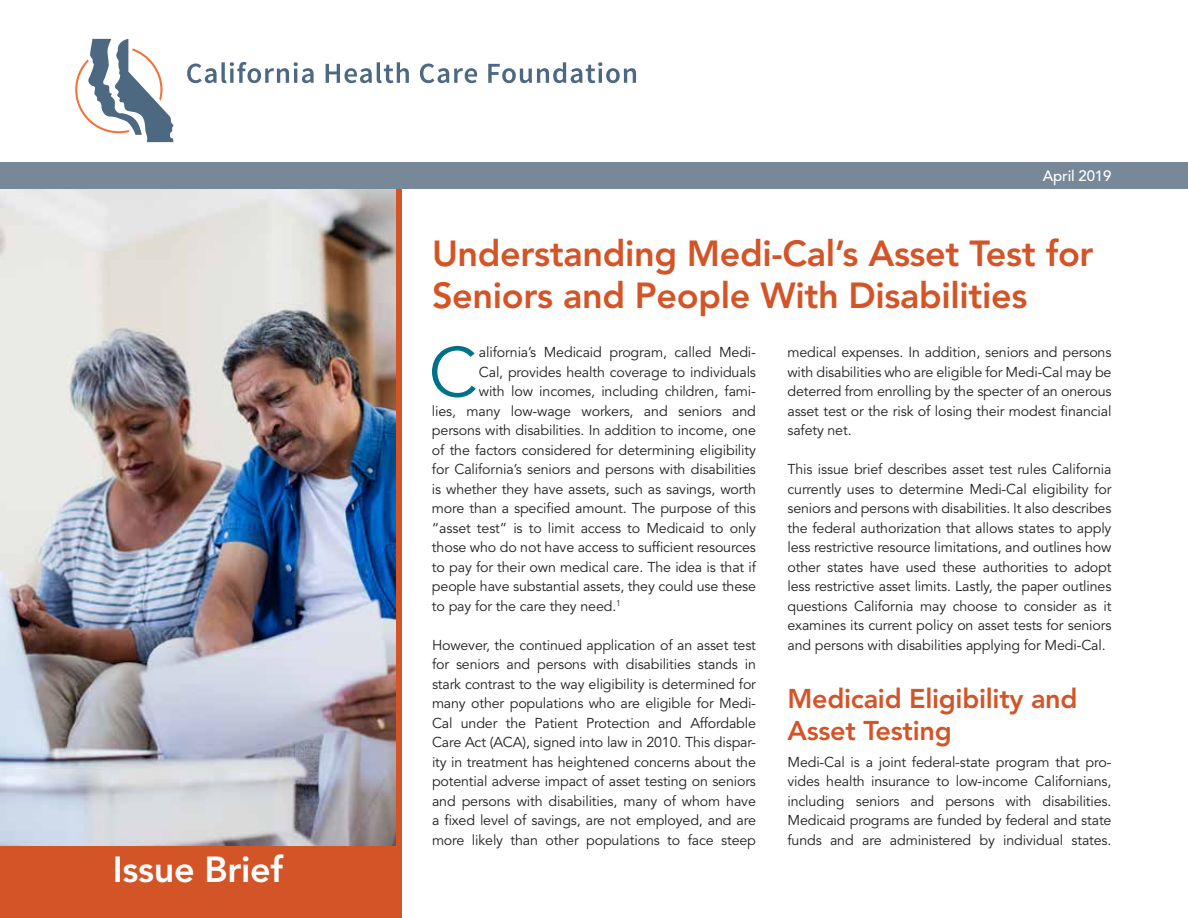
<style>
.page{position:relative;width:1188px;height:918px;background:#fff}
.page>*{position:absolute;margin:0;border:0;box-sizing:border-box;transform-origin:0 0}
.t1{font:69.3px "Avenir LT Std";color:#007188}
.t2{font:800 36px/42px "Avenir LT Std";letter-spacing:-.01em;color:#d35427}
.t3{font:800 36px "Avenir LT Std";letter-spacing:-.01em;color:#fff}
.t4{font:800 27px/31.5px "Avenir LT Std";letter-spacing:-.01em;color:#d35427}
.t5{font:500 15px "Avenir LT Std";letter-spacing:-.01em;color:#fff}
.t6{font:14.25px/19.5px "Avenir LT Std";letter-spacing:-.01em;color:#231f20;text-align:justify}
</style>
<div class="page">
<div style="left:0;top:189px;width:402px;height:729px;background:#d35427"></div>
<svg style="left:75px;top:39px;width:98px;height:103px"></svg>
<svg style="left:187px;top:62px;width:127px;height:21px"></svg>
<svg style="left:326px;top:62px;width:83px;height:21px"></svg>
<svg style="left:420px;top:64px;width:57px;height:19px"></svg>
<svg style="left:488px;top:62px;width:148px;height:21px"></svg>
<img style="left:0;top:189px;width:396px;height:657px">
<div style="left:0;top:162px;width:1188px;height:27px;background:#778898"></div>
<h2 class="t3" style="left:113px;top:848px;width:172px">Issue Brief</h2>
<p class="t5" style="left:1043px;top:167px;width:70px">April 2019</p>
<h2 class="t2" style="left:432px;top:232px;width:663px">Understanding Medi-Cal’s Asset Test for<br>Seniors and People With Disabilities</h2>
<h1 class="t1" style="left:429px;top:333px;width:50px">C</h1>
<p class="t6" style="left:479px;top:343px;width:279px">alifornia’s Medicaid program, called Medi-</p>
<p class="t6" style="left:787px;top:343px;width:326px">medical expenses. In addition, seniors and persons with disabilities who are eligible for Medi-Cal may be deterred from enrolling by the specter of an onerous asset test or the risk of losing their modest financial safety net.</p>
<p class="t6" style="left:787px;top:460px;width:326px">This issue brief describes asset test rules California currently uses to determine Medi-Cal eligibility for seniors and persons with disabilities. It also describes the federal authorization that allows states to apply less restrictive resource limitations, and outlines how other states have used these authorities to adopt less restrictive asset limits. Lastly, the paper outlines questions California may choose to consider as it examines its current policy on asset tests for seniors and persons with disabilities applying for Medi-Cal.</p>
<h3 class="t4" style="left:788px;top:683px;width:292px">Medicaid Eligibility and<br>Asset Testing</h3>
<p class="t6" style="left:788px;top:753px;width:326px">Medi-Cal is a joint federal-state program that pro&shy;vides health insurance to low-income Californians, including seniors and persons with disabilities.<br>Medicaid programs are funded by federal and state funds and are administered by individual states.</p>
<p class="t6" style="left:479px;top:363px;width:279px">Cal, provides health coverage to individuals</p>
<p class="t6" style="left:479px;top:382px;width:279px">with low incomes, including children, fami-</p>
<p class="t6" style="left:432px;top:402px;width:326px">lies, many low-wage workers, and seniors and</p>
<p class="t6" style="left:432px;top:421px;width:326px">persons with disabilities. In addition to income, one</p>
<p class="t6" style="left:432px;top:440px;width:326px">of the factors considered for determining eligibility</p>
<p class="t6" style="left:432px;top:460px;width:326px">for California’s seniors and persons with disabilities</p>
<p class="t6" style="left:432px;top:479px;width:325px">is whether they have assets, such as savings, worth</p>
<p class="t6" style="left:432px;top:499px;width:325px">more than a specified amount. The purpose of this</p>
<p class="t6" style="left:432px;top:518px;width:326px">“asset test” is to limit access to Medicaid to only</p>
<p class="t6" style="left:432px;top:538px;width:326px">those who do not have access to sufficient resources</p>
<p class="t6" style="left:432px;top:557px;width:326px">to pay for their own medical care. The idea is that if</p>
<p class="t6" style="left:432px;top:577px;width:326px">people have substantial assets, they could use these</p>
<p class="t6" style="left:432px;top:596px;width:190px">to pay for the care they need.<sup>1</sup></p>
<p class="t6" style="left:432px;top:636px;width:326px">However, the continued application of an asset test for seniors and persons with disabilities stands in stark contrast to the way eligibility is determined for many other populations who are eligible for Medi-Cal under the Patient Protection and Affordable Care Act (ACA), signed into law in 2010. This dispar&shy;ity in treatment has heightened concerns about the potential adverse impact of asset testing on seniors and persons with disabilities, many of whom have a fixed level of savings, are not employed, and are more likely than other populations to face steep</p>
</div>
